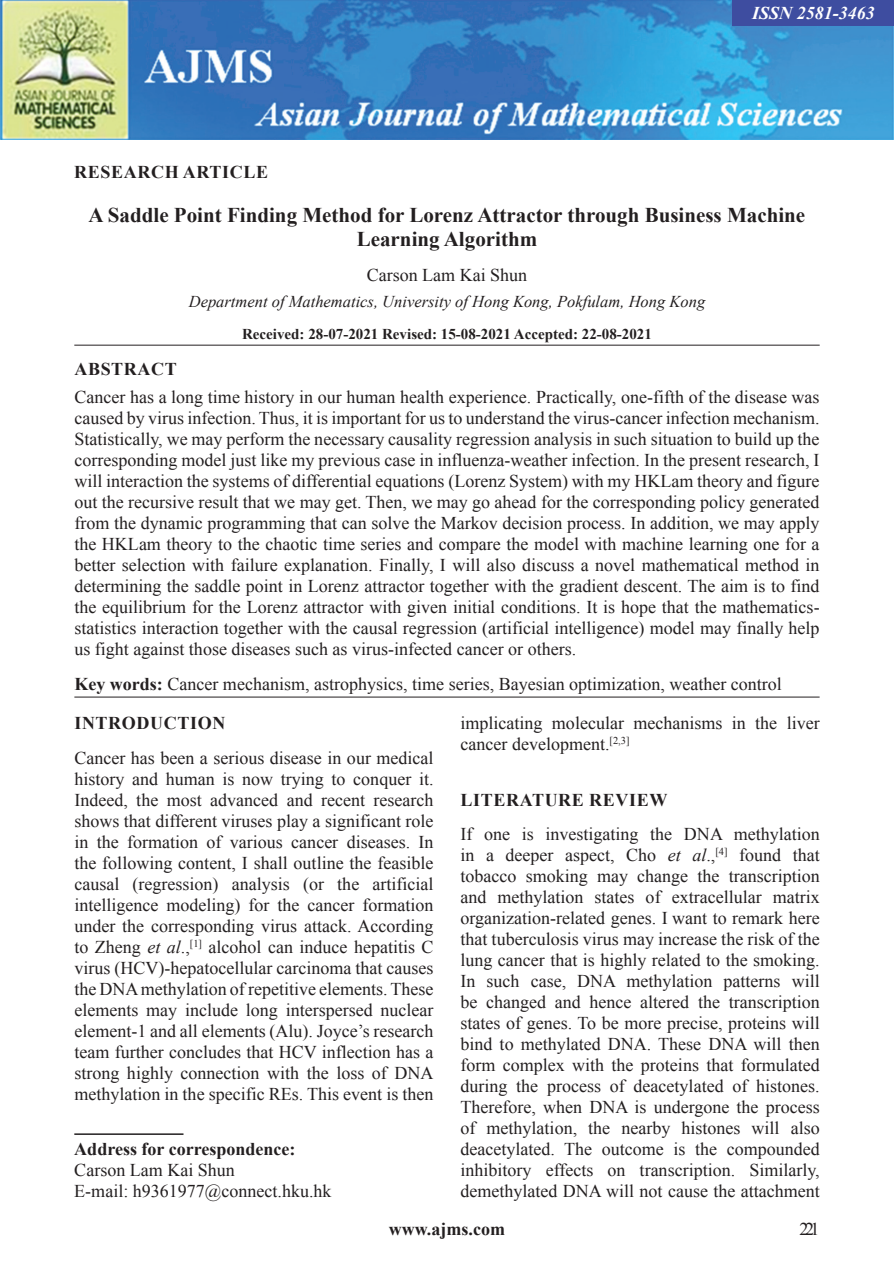
<style>
.page{position:relative;width:894px;height:1263px;background:#fff}
.page>*{position:absolute;margin:0;border:0;box-sizing:border-box;transform-origin:0 0}
.AT{font:700 21px/24px "Times New Roman";color:#231f20;text-align:center}
.TX{font:18px/21px "Times New Roman";color:#231f20;text-align:justify}
.ABS{font:18px/21px "Times New Roman";color:#231f20;text-align:justify}
.KWD{font:18px "Times New Roman";color:#231f20}
.ADD{font:18px/21px "Times New Roman";color:#231f20}
.AH{font:700 18px "Times New Roman";letter-spacing:.035em;color:#231f20}
.AU{font:18px "Times New Roman";color:#231f20}
.ISSN_NUM{font:italic 700 18px "Times New Roman";color:#fff}
.JFOOTER{font:700 18px "Times New Roman";color:#231f20}
.ABSH{font:700 18px "Times New Roman";letter-spacing:.035em;color:#231f20}
.JFOOTER-2{font:18px "Times New Roman";color:#231f20}
.AFF{font:italic 16.5px "Times New Roman";color:#231f20}
.HIS{font:700 15px "Times New Roman";color:#231f20}
.s1{font-weight:700}
.s2{font-style:italic}
</style>
<div class="page">
<img style="left:0;top:0;width:893px;height:139px">
<div style="left:731px;top:0;width:162px;height:26px;background:#3e4da0"></div>
<hr style="left:74px;top:345px;width:745px;height:1px;background:#231f20">
<hr style="left:74px;top:696px;width:745px;height:1px;background:#231f20">
<hr style="left:74px;top:1133px;width:109px;height:1px;background:#231f20">
<p class="ISSN_NUM" style="left:752px;top:0;width:124px">ISSN 2581-3463</p>
<p class="AH" style="left:74px;top:159px;width:195px">RESEARCH ARTICLE</p>
<p class="AT" style="left:89px;top:203px;width:717px">A Saddle Point Finding Method for Lorenz Attractor through Business Machine<br>Learning Algorithm</p>
<p class="AU" style="left:366px;top:262px;width:162px">Carson Lam Kai Shun</p>
<p class="AFF" style="left:189px;top:290px;width:518px">Department of Mathematics, University of Hong Kong, Pokfulam, Hong Kong</p>
<p class="HIS" style="left:242px;top:323px;width:411px">Received: 28-07-2021 Revised: 15-08-2021 Accepted: 22-08-2021</p>
<p class="ABSH" style="left:74px;top:356px;width:104px">ABSTRACT</p>
<p class="ABS" style="left:74px;top:385px;width:746px">Cancer has a long time history in our human health experience. Practically, one-fifth of the disease was caused by virus infection. Thus, it is important for us to understand the virus-cancer infection mechanism.<br>Statistically, we may perform the necessary causality regression analysis in such situation to build up the corresponding model just like my previous case in influenza-weather infection. In the present research, I will interaction the systems of differential equations (Lorenz System) with my HKLam theory and figure out the recursive result that we may get. Then, we may go ahead for the corresponding policy generated from the dynamic programming that can solve the Markov decision process. In addition, we may apply the HKLam theory to the chaotic time series and compare the model with machine learning one for a better selection with failure explanation. Finally, I will also discuss a novel mathematical method in determining the saddle point in Lorenz attractor together with the gradient descent. The aim is to find the equilibrium for the Lorenz attractor with given initial conditions. It is hope that the mathematics&shy;statistics interaction together with the causal regression (artificial intelligence) model may finally help us fight against those diseases such as virus-infected cancer or others.</p>
<p class="KWD" style="left:74px;top:671px;width:708px"><span class="s1">Key words:</span> Cancer mechanism, astrophysics, time series, Bayesian optimization, weather control</p>
<h1 class="AH" style="left:74px;top:710px;width:152px">INTRODUCTION</h1>
<p class="TX" style="left:74px;top:746px;width:360px">Cancer has been a serious disease in our medical history and human is now trying to conquer it.<br>Indeed, the most advanced and recent research shows that different viruses play a significant role in the formation of various cancer diseases. In the following content, I shall outline the feasible causal (regression) analysis (or the artificial intelligence modeling) for the cancer formation under the corresponding virus attack. According to Zheng <span class="s2">et al</span>.,<sup>[1]</sup> alcohol can induce hepatitis C virus (HCV)-hepatocellular carcinoma that causes the DNA methylation of repetitive elements. These elements may include long interspersed nuclear element-1 and all elements (Alu). Joyce’s research team further concludes that HCV inflection has a strong highly connection with the loss of DNA methylation in the specific REs. This event is then</p>
<p class="ADD" style="left:74px;top:1138px;width:259px"><span class="s1">Address for correspondence:<br></span>Carson Lam Kai Shun<br>E-mail: h9361977@connect.hku.hk</p>
<p class="TX" style="left:460px;top:712px;width:360px">implicating molecular mechanisms in the liver cancer development.<sup>[2,3]</sup></p>
<h1 class="AH" style="left:460px;top:787px;width:208px">LITERATURE REVIEW</h1>
<p class="TX" style="left:460px;top:823px;width:360px">If one is investigating the DNA methylation in a deeper aspect, Cho <span class="s2">et al</span>.,<sup>[4]</sup> found that tobacco smoking may change the transcription and methylation states of extracellular matrix organization-related genes. I want to remark here that tuberculosis virus may increase the risk of the lung cancer that is highly related to the smoking.<br>In such case, DNA methylation patterns will be changed and hence altered the transcription states of genes. To be more precise, proteins will bind to methylated DNA. These DNA will then form complex with the proteins that formulated during the process of deacetylated of histones.<br>Therefore, when DNA is undergone the process of methylation, the nearby histones will also deacetylated. The outcome is the compounded inhibitory effects on transcription. Similarly, demethylated DNA will not cause the attachment</p>
<p class="JFOOTER" style="left:389px;top:1215px;width:117px">www.ajms.com</p>
<p class="JFOOTER-2" style="left:799px;top:1216px;width:22px">221</p>
</div>
